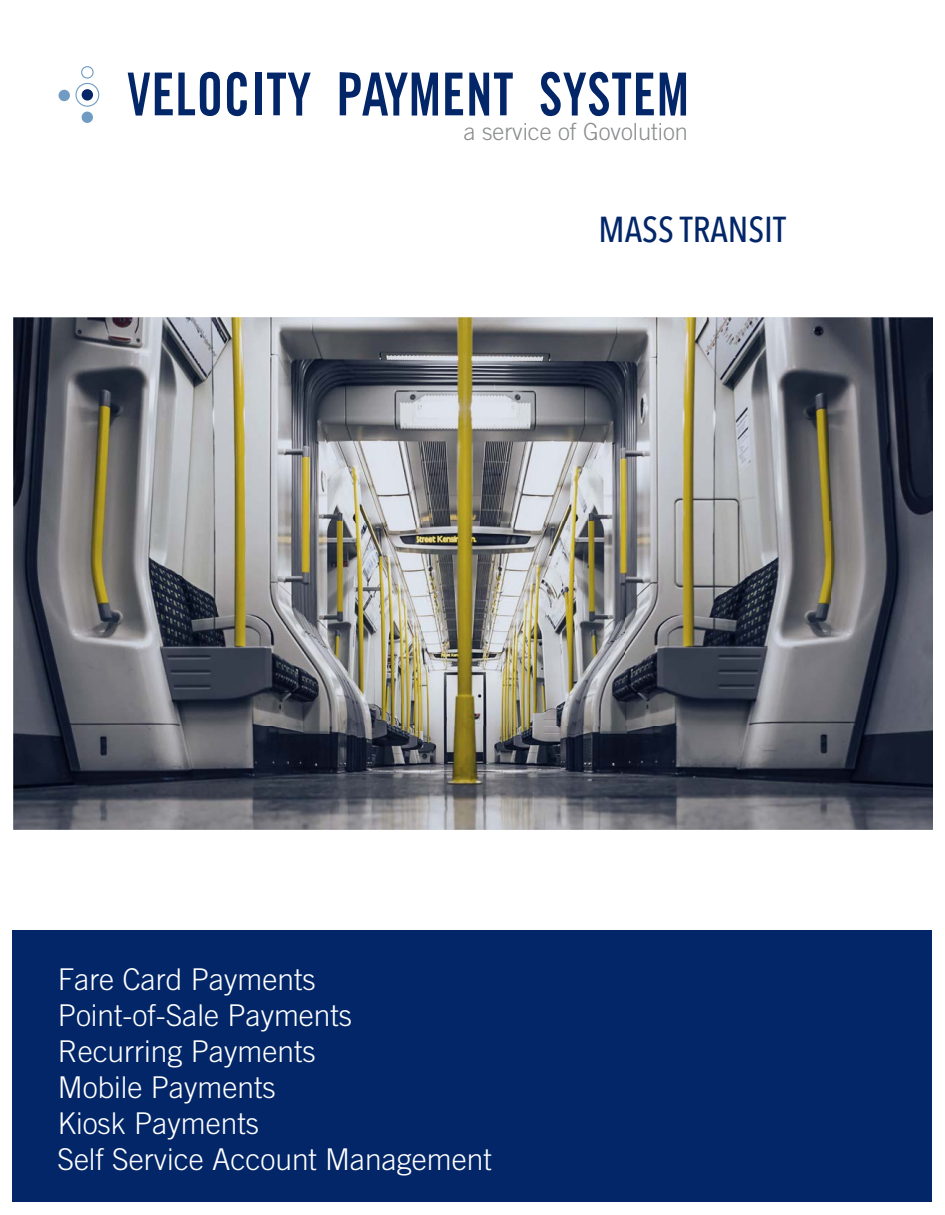
<style>
.page{position:relative;width:945px;height:1215px;background:#fff}
.page>*{position:absolute;margin:0;border:0;box-sizing:border-box;transform-origin:0 0}
.t1{font:500 36px "Avenir Next Condensed";color:#022668}
.t2{font:300 30px/36px "Trade Gothic LT Std";color:#fff}
.t3{font:300 23.55px "Trade Gothic LT Std";color:#8a8c8e}
</style>
<div class="page">
<svg style="left:227px;top:71px;width:20px;height:46px"></svg>
<svg style="left:445px;top:73px;width:18px;height:42px"></svg>
<div style="left:255px;top:73px;width:6px;height:42px;background:#022668"></div>
<svg style="left:128px;top:72px;width:92px;height:44px"></svg>
<svg style="left:267px;top:73px;width:44px;height:43px"></svg>
<svg style="left:540px;top:71px;width:114px;height:46px"></svg>
<svg style="left:340px;top:72px;width:98px;height:44px"></svg>
<svg style="left:660px;top:73px;width:26px;height:43px"></svg>
<svg style="left:469px;top:73px;width:44px;height:43px"></svg>
<div style="left:81px;top:66px;width:13px;height:13px;border:1px solid #709cc4;border-radius:50%"></div>
<div style="left:59px;top:90px;width:11px;height:11px;background:#709cc4;border-radius:50%"></div>
<div style="left:82px;top:112px;width:11px;height:11px;background:#709cc4;border-radius:50%"></div>
<div style="left:75px;top:83px;width:24px;height:24px;border:1px solid #709cc4;border-radius:50%"></div>
<div style="left:82px;top:89px;width:11px;height:12px;background:#022668;border-radius:50%"></div>
<div style="left:13px;top:930px;width:919px;height:272px;background:#022668"></div>
<img style="left:14px;top:318px;width:918px;height:511px">
<hr style="left:13px;top:318px;width:1px;height:511px;background:#dee3eb">
<p class="t3" style="left:464px;top:118px;width:226px">a service of Govolution</p>
<p class="t1" style="left:599px;top:208px;width:189px">MASS TRANSIT</p>
<p class="t2" style="left:57px;top:961px;width:436px">Fare Card Payments<br>Point-of-Sale Payments<br>Recurring Payments<br>Mobile Payments<br>Kiosk Payments<br>Self Service Account Management</p>
</div>
